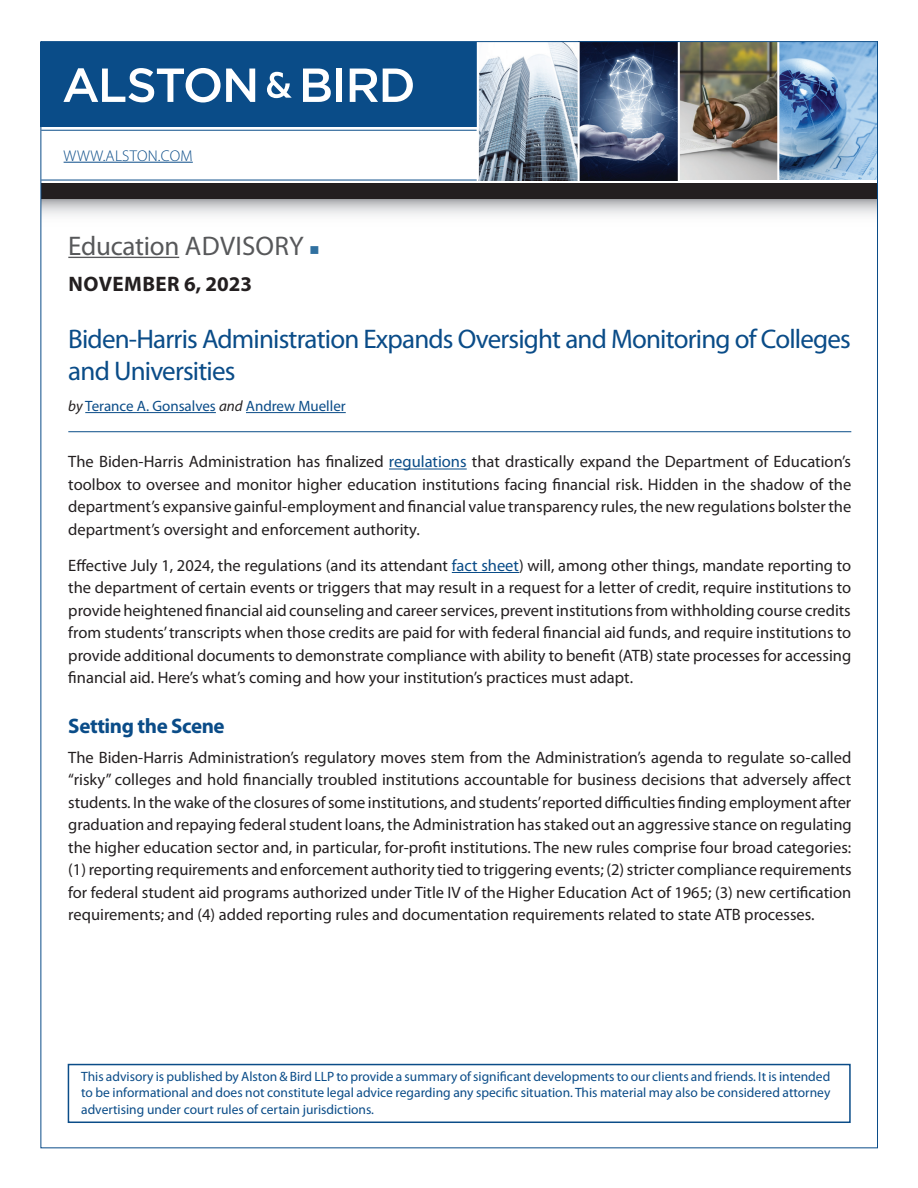
<style>
.page{position:relative;width:918px;height:1188px;background:#fff}
.page>*{position:absolute;margin:0;border:0;box-sizing:border-box;transform-origin:0 0}
.t1{font:27px/31.5px "Myriad Pro";letter-spacing:-.03em;color:#0a4c88}
.t2{font:27px "Myriad Pro";letter-spacing:-.01em;color:#57585a}
.t3{font:700 21px "Myriad Pro";letter-spacing:-.02em;color:#0a4c88}
.t4{font:700 21px "Myriad Pro";letter-spacing:.02em;color:#231f20}
.t5{font:16.5px/22.5px "Myriad Pro";color:#231f20;text-align:justify}
.t6{font:300 15.6px "Myriad Pro";letter-spacing:.02em;color:#0a4c88}
.t7{font:15px "Myriad Pro";color:#0a4c88}
.t8{font:13.5px/16.5px "Myriad Pro";color:#0a4c88;text-align:justify}
.s1{color:#3070a0}
.s2{font-style:italic;color:#231f20}
.s3{color:#0a4c88}
</style>
<div class="page">
<svg style="left:42px;top:199px;width:834px;height:17px"></svg>
<div style="left:40px;top:42px;width:836px;height:85px;background:#0a4c88"></div>
<hr style="left:41px;top:130px;width:436px;height:1px;background:#0a4c88">
<hr style="left:41px;top:180px;width:436px;height:1px;background:#0a4c88">
<div style="left:41px;top:183px;width:837px;height:16px;background:#231f20"></div>
<img style="left:479px;top:43px;width:397px;height:137px">
<hr style="left:578px;top:42px;width:2px;height:139px;background:#fff">
<hr style="left:678px;top:42px;width:2px;height:139px;background:#fff">
<hr style="left:777px;top:42px;width:2px;height:139px;background:#fff">
<hr style="left:477px;top:41px;width:2px;height:139px;background:#fff">
<svg style="left:63px;top:68px;width:192px;height:35px"></svg>
<svg style="left:267px;top:72px;width:25px;height:26px"></svg>
<svg style="left:303px;top:69px;width:28px;height:33px"></svg>
<div style="left:336px;top:69px;width:6px;height:33px;background:#fff"></div>
<svg style="left:350px;top:69px;width:63px;height:33px"></svg>
<hr style="left:64px;top:162px;width:129px;height:1px;background:#0a4c88">
<hr style="left:68px;top:257px;width:111px;height:1px;background:#57585a">
<hr style="left:68px;top:431px;width:783px;height:1px;background:#0a4c88">
<hr style="left:85px;top:412px;width:131px;height:1px;background:#0a4c88">
<hr style="left:246px;top:412px;width:100px;height:1px;background:#0a4c88">
<hr style="left:389px;top:469px;width:78px;height:1px;background:#0a4c88">
<hr style="left:452px;top:572px;width:67px;height:1px;background:#0a4c88">
<div style="left:68px;top:1064px;width:783px;height:59px;border:2px solid #0a4c88"></div>
<p class="t6" style="left:64px;top:146px;width:131px">WWW.ALSTON.COM</p>
<h1 class="t2" style="left:68px;top:229px;width:253px">Education ADVISORY <span class="s1">■</span></h1>
<p class="t4" style="left:69px;top:270px;width:185px">NOVEMBER 6, 2023</p>
<h1 class="t1" style="left:68px;top:323px;width:784px">Biden-Harris Administration Expands Oversight and Monitoring of Colleges and Universities</h1>
<p class="t7" style="left:68px;top:397px;width:279px"><span class="s2">by</span> Terance A. Gonsalves <span class="s2">and</span> Andrew Mueller</p>
<p class="t5" style="left:68px;top:450px;width:785px">The Biden-Harris Administration has finalized <span class="s3">regulations</span> that drastically expand the Department of Education’s toolbox to oversee and monitor higher education institutions facing financial risk. Hidden in the shadow of the department’s expansive gainful-employment and financial value transparency rules, the new regulations bolster the department’s oversight and enforcement authority.</p>
<p class="t5" style="left:68px;top:554px;width:785px">Effective July 1, 2024, the regulations (and its attendant <span class="s3">fact sheet</span>) will, among other things, mandate reporting to the department of certain events or triggers that may result in a request for a letter of credit, require institutions to provide heightened financial aid counseling and career services, prevent institutions from withholding course credits from students’ transcripts when those credits are paid for with federal financial aid funds, and require institutions to provide additional documents to demonstrate compliance with ability to benefit (ATB) state processes for accessing financial aid. Here’s what’s coming and how your institution’s practices must adapt.</p>
<p class="t3" style="left:68px;top:713px;width:158px">Setting the Scene</p>
<p class="t5" style="left:68px;top:745px;width:785px">The Biden-Harris Administration’s regulatory moves stem from the Administration’s agenda to regulate so-called “risky” colleges and hold financially troubled institutions accountable for business decisions that adversely affect students. In the wake of the closures of some institutions, and students’ reported difficulties finding employment after graduation and repaying federal student loans, the Administration has staked out an aggressive stance on regulating the higher education sector and, in particular, for-profit institutions. The new rules comprise four broad categories: (1) reporting requirements and enforcement authority tied to triggering events; (2) stricter compliance requirements for federal student aid programs authorized under Title IV of the Higher Education Act of 1965; (3) new certification requirements; and (4) added reporting rules and documentation requirements related to state ATB processes.</p>
<p class="t8" style="left:81px;top:1068px;width:751px">This advisory is published by Alston &amp; Bird LLP to provide a summary of significant developments to our clients and friends. It is intended to be informational and does not constitute legal advice regarding any specific situation. This material may also be considered attorney advertising under court rules of certain jurisdictions.</p>
</div>
